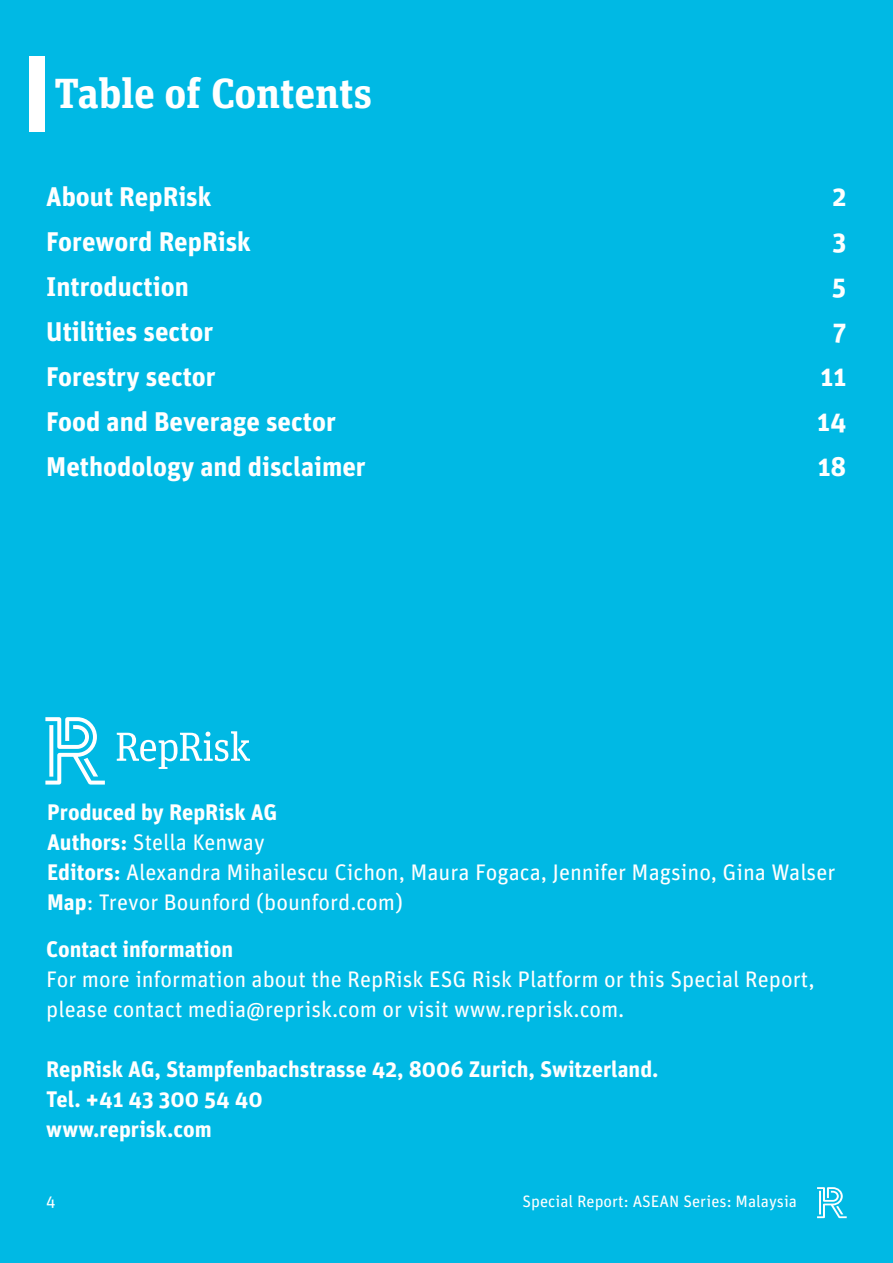
<style>
.page{position:relative;width:893px;height:1263px;background:#00b9e4}
.page>*{position:absolute;margin:0;border:0;box-sizing:border-box;transform-origin:0 0}
.RepRisk_-_Section_Ti{font:700 42px "Unit Slab OT";color:#fff}
.RepRisk_-_Table_of_C{font:700 27px "Unit OT";color:#fff}
.RepRisk_-_Contact_in{font:22.5px/30px "Unit OT";color:#fff}
.RepRisk_-_Contact_in-2{font:700 22.5px/30px "Unit OT";color:#fff}
.RepRisk_-_Footer_Sty{font:16.5px "Unit OT";color:#fff}
.s1{font-weight:700}
</style>
<div class="page">
<svg style="left:817px;top:1187px;width:30px;height:31px"></svg>
<svg style="left:45px;top:717px;width:205px;height:67px"></svg>
<div style="left:30px;top:56px;width:15px;height:75px;background:#fff"></div>
<p class="RepRisk_-_Section_Ti" style="left:54px;top:66px;width:319px">Table of Contents</p>
<p class="RepRisk_-_Table_of_C" style="left:46px;top:179px;width:167px">About RepRisk</p>
<p class="RepRisk_-_Table_of_C" style="left:832px;top:179px;width:15px">2</p>
<p class="RepRisk_-_Table_of_C" style="left:46px;top:224px;width:206px">Foreword RepRisk</p>
<p class="RepRisk_-_Table_of_C" style="left:832px;top:224px;width:15px">3</p>
<p class="RepRisk_-_Table_of_C" style="left:46px;top:269px;width:144px">Introduction</p>
<p class="RepRisk_-_Table_of_C" style="left:832px;top:269px;width:16px">5</p>
<p class="RepRisk_-_Table_of_C" style="left:46px;top:314px;width:168px">Utilities sector</p>
<p class="RepRisk_-_Table_of_C" style="left:833px;top:314px;width:15px">7</p>
<p class="RepRisk_-_Table_of_C" style="left:46px;top:359px;width:171px">Forestry sector</p>
<p class="RepRisk_-_Table_of_C" style="left:821px;top:359px;width:27px">11</p>
<p class="RepRisk_-_Table_of_C" style="left:46px;top:404px;width:291px">Food and Beverage sector</p>
<p class="RepRisk_-_Table_of_C" style="left:817px;top:404px;width:31px">14</p>
<p class="RepRisk_-_Table_of_C" style="left:46px;top:449px;width:321px">Methodology and disclaimer</p>
<p class="RepRisk_-_Table_of_C" style="left:818px;top:449px;width:30px">18</p>
<p class="RepRisk_-_Contact_in-2" style="left:47px;top:796px;width:232px">Produced by RepRisk AG</p>
<p class="RepRisk_-_Contact_in" style="left:47px;top:827px;width:219px"><span class="s1">Authors:</span> Stella Kenway</p>
<p class="RepRisk_-_Contact_in" style="left:47px;top:857px;width:790px"><span class="s1">Editors:</span> Alexandra Mihailescu Cichon, Maura Fogaca, Jennifer Magsino, Gina Walser</p>
<p class="RepRisk_-_Contact_in" style="left:47px;top:887px;width:357px"><span class="s1">Map</span>: Trevor Bounford (bounford.com)</p>
<p class="RepRisk_-_Contact_in-2" style="left:46px;top:934px;width:188px">Contact information</p>
<p class="RepRisk_-_Contact_in" style="left:46px;top:964px;width:770px">For more information about the RepRisk ESG Risk Platform or this Special Report, please contact media@reprisk.com or visit www.reprisk.com.</p>
<p class="RepRisk_-_Contact_in-2" style="left:46px;top:1054px;width:614px">RepRisk AG, Stampfenbachstrasse 42, 8006 Zurich, Switzerland.<br>Tel. +41 43 300 54 40<br>www.reprisk.com</p>
<p class="RepRisk_-_Footer_Sty" style="left:46px;top:1191px;width:11px">4</p>
<p class="RepRisk_-_Footer_Sty" style="left:522px;top:1191px;width:276px">Special Report: ASEAN Series: Malaysia</p>
</div>
